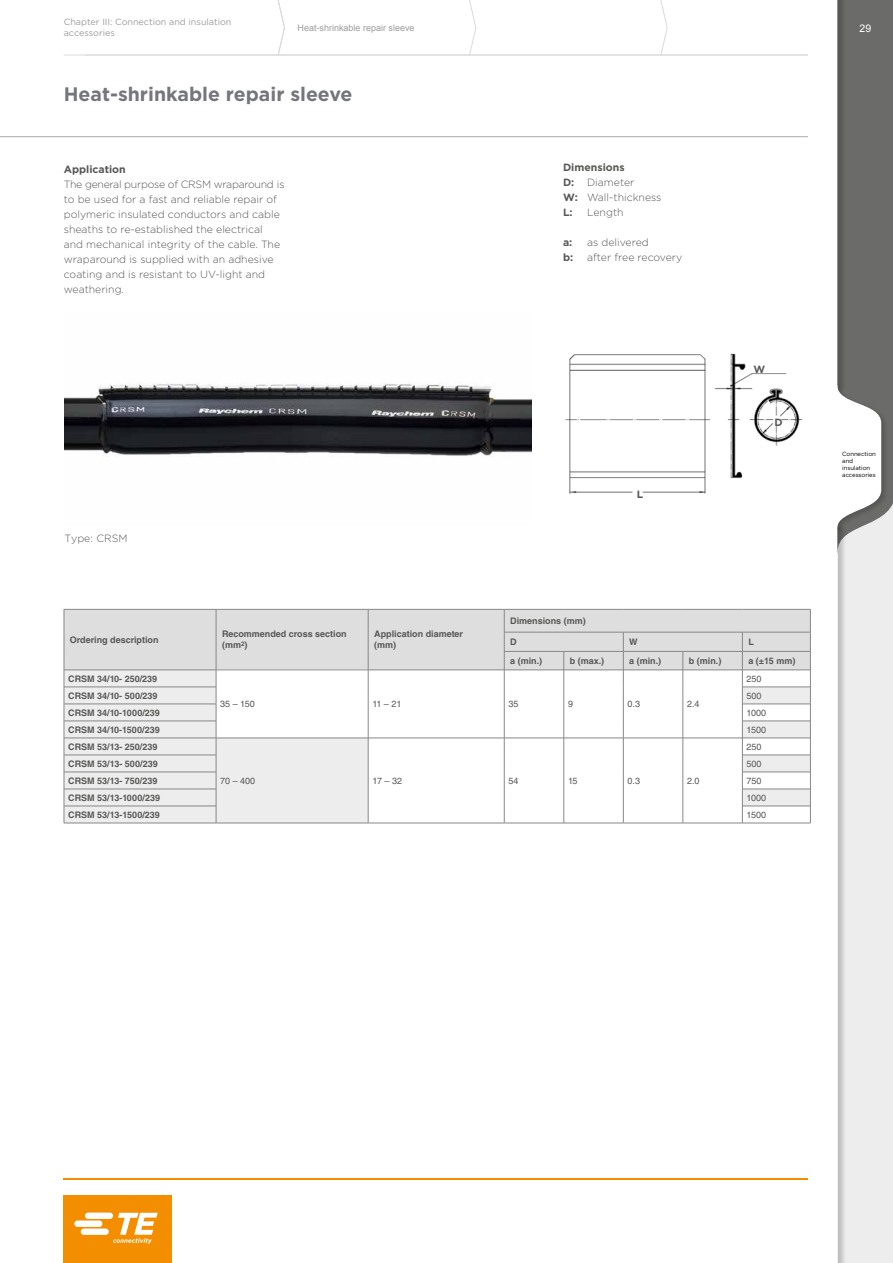
<style>
.page{position:relative;width:893px;height:1263px;background:#fff}
.page>*{position:absolute;margin:0;border:0;box-sizing:border-box;transform-origin:0 0}
.t1{font:700 19.5px "Gotham";color:#75767c}
.t2{font:300 10.5px/15px "Gotham";color:#575756}
.t3{font:700 10.5px "Gotham";color:#575756}
.t4{font:10.5px "Arial";color:#fff}
.t5{font:700 9px/10.8px "Helvetica LT Std";color:#575756}
.t6{font:9px "Helvetica LT Std";color:#575756}
.t7{font:9px/10.8px "Gotham";color:#9d9d9c}
.t8{font:9px "Arial";color:#9d9d9c}
.t9{font:6px/7.2px "Gotham";letter-spacing:-.01em;color:#000}
.s1{font-weight:700}
</style>
<div class="page">
<div style="left:838px;top:0;width:55px;height:1103px;background:#ededed"></div>
<svg style="left:838px;top:0;width:55px;height:536px;background:#878786"></svg>
<div style="left:838px;top:0;width:8px;height:394px;background:#5f5f5e"></div>
<div style="left:838px;top:523px;width:8px;height:580px;background:#000;opacity:.2"></div>
<svg style="left:469px;top:0;width:8px;height:55px"></svg>
<svg style="left:660px;top:0;width:8px;height:55px"></svg>
<hr style="left:64px;top:55px;width:744px;height:1px;background:#dadada">
<svg style="left:277px;top:0;width:8px;height:55px"></svg>
<hr style="left:64px;top:1178px;width:744px;height:1px;background:#f28e00">
<div style="left:64px;top:1195px;width:108px;height:68px;background:#f28e00"></div>
<svg style="left:74px;top:1212px;width:84px;height:32px"></svg>
<div style="left:838px;top:935px;width:55px;height:328px;background:#ededed"></div>
<div style="left:838px;top:935px;width:8px;height:328px;background:#000;opacity:.2"></div>
<hr style="left:0;top:136px;width:808px;height:1px;background:#acabab">
<img style="left:64px;top:383px;width:468px;height:73px">
<img style="left:565px;top:353px;width:238px;height:141px">
<div style="left:65px;top:610px;width:745px;height:60px;background:#dedede"></div>
<div style="left:65px;top:671px;width:303px;height:152px;background:#ededed"></div>
<div style="left:216px;top:670px;width:152px;height:68px;background:#fff"></div>
<svg style="left:369px;top:671px;width:441px;height:152px"></svg>
<hr style="left:64px;top:609px;width:152px;height:1px;background:#878787">
<hr style="left:216px;top:609px;width:152px;height:1px;background:#878787">
<hr style="left:368px;top:609px;width:136px;height:1px;background:#878787">
<hr style="left:504px;top:609px;width:60px;height:1px;background:#878787">
<hr style="left:564px;top:609px;width:59px;height:1px;background:#878787">
<hr style="left:623px;top:609px;width:60px;height:1px;background:#878787">
<hr style="left:683px;top:609px;width:59px;height:1px;background:#878787">
<hr style="left:742px;top:609px;width:69px;height:1px;background:#878787">
<hr style="left:504px;top:632px;width:60px;height:1px;background:#878787">
<hr style="left:564px;top:632px;width:59px;height:1px;background:#878787">
<hr style="left:623px;top:632px;width:60px;height:1px;background:#878787">
<hr style="left:683px;top:632px;width:59px;height:1px;background:#878787">
<hr style="left:742px;top:632px;width:69px;height:1px;background:#878787">
<hr style="left:504px;top:651px;width:60px;height:1px;background:#878787">
<hr style="left:564px;top:651px;width:59px;height:1px;background:#878787">
<hr style="left:623px;top:651px;width:60px;height:1px;background:#878787">
<hr style="left:683px;top:651px;width:59px;height:1px;background:#878787">
<hr style="left:742px;top:651px;width:69px;height:1px;background:#878787">
<hr style="left:64px;top:806px;width:152px;height:1px;background:#878787">
<hr style="left:742px;top:806px;width:68px;height:1px;background:#878787">
<hr style="left:64px;top:670px;width:152px;height:1px;background:#878787">
<hr style="left:216px;top:670px;width:152px;height:1px;background:#878787">
<hr style="left:368px;top:670px;width:136px;height:1px;background:#878787">
<hr style="left:504px;top:670px;width:60px;height:1px;background:#878787">
<hr style="left:564px;top:670px;width:59px;height:1px;background:#878787">
<hr style="left:623px;top:670px;width:60px;height:1px;background:#878787">
<hr style="left:683px;top:670px;width:59px;height:1px;background:#878787">
<hr style="left:742px;top:670px;width:68px;height:1px;background:#878787">
<hr style="left:64px;top:687px;width:152px;height:1px;background:#878787">
<hr style="left:742px;top:687px;width:68px;height:1px;background:#878787">
<hr style="left:64px;top:704px;width:152px;height:1px;background:#878787">
<hr style="left:742px;top:704px;width:68px;height:1px;background:#878787">
<hr style="left:64px;top:738px;width:152px;height:1px;background:#878787">
<hr style="left:216px;top:738px;width:152px;height:1px;background:#878787">
<hr style="left:368px;top:738px;width:136px;height:1px;background:#878787">
<hr style="left:504px;top:738px;width:60px;height:1px;background:#878787">
<hr style="left:564px;top:738px;width:59px;height:1px;background:#878787">
<hr style="left:623px;top:738px;width:60px;height:1px;background:#878787">
<hr style="left:683px;top:738px;width:59px;height:1px;background:#878787">
<hr style="left:742px;top:738px;width:68px;height:1px;background:#878787">
<hr style="left:64px;top:755px;width:152px;height:1px;background:#878787">
<hr style="left:742px;top:755px;width:68px;height:1px;background:#878787">
<hr style="left:64px;top:772px;width:152px;height:1px;background:#878787">
<hr style="left:742px;top:772px;width:68px;height:1px;background:#878787">
<hr style="left:64px;top:789px;width:152px;height:1px;background:#878787">
<svg style="left:64px;top:610px;width:1px;height:213px"></svg>
<svg style="left:216px;top:609px;width:1px;height:214px"></svg>
<hr style="left:742px;top:789px;width:68px;height:1px;background:#878787">
<svg style="left:742px;top:632px;width:1px;height:191px"></svg>
<svg style="left:368px;top:609px;width:1px;height:214px"></svg>
<svg style="left:504px;top:609px;width:1px;height:214px"></svg>
<svg style="left:563px;top:652px;width:1px;height:171px"></svg>
<svg style="left:623px;top:632px;width:1px;height:191px"></svg>
<svg style="left:683px;top:652px;width:1px;height:171px"></svg>
<svg style="left:810px;top:609px;width:1px;height:214px"></svg>
<hr style="left:64px;top:721px;width:152px;height:1px;background:#878787">
<hr style="left:742px;top:721px;width:68px;height:1px;background:#878787">
<hr style="left:64px;top:823px;width:152px;height:1px;background:#878787">
<hr style="left:216px;top:823px;width:152px;height:1px;background:#878787">
<hr style="left:368px;top:823px;width:136px;height:1px;background:#878787">
<hr style="left:504px;top:823px;width:60px;height:1px;background:#878787">
<hr style="left:564px;top:823px;width:59px;height:1px;background:#878787">
<hr style="left:623px;top:823px;width:60px;height:1px;background:#878787">
<hr style="left:683px;top:823px;width:59px;height:1px;background:#878787">
<hr style="left:742px;top:823px;width:68px;height:1px;background:#878787">
<p class="t7" style="left:64px;top:17px;width:169px">Chapter III: Connection and insulation accessories</p>
<p class="t8" style="left:298px;top:22px;width:119px">Heat-shrinkable repair sleeve</p>
<h1 class="t1" style="left:64px;top:81px;width:290px">Heat-shrinkable repair sleeve</h1>
<p class="t3" style="left:64px;top:163px;width:64px">Application</p>
<p class="t2" style="left:64px;top:177px;width:222px">The general purpose of CRSM wraparound is to be used for a fast and reliable repair of polymeric insulated conductors and cable sheaths to re-established the electrical and mechanical integrity of the cable. The wraparound is supplied with an adhesive coating and is resistant to UV-light and weathering.</p>
<p class="t2" style="left:64px;top:531px;width:65px">Type: CRSM</p>
<p class="t5" style="left:70px;top:634px;width:90px">Ordering description</p>
<p class="t5" style="left:222px;top:629px;width:126px">Recommended cross section (mm<sup>2</sup>)</p>
<p class="t5" style="left:374px;top:629px;width:90px">Application diameter (mm)</p>
<p class="t5" style="left:68px;top:673px;width:91px">CRSM 34/10- 250/239</p>
<p class="t2" style="left:563px;top:160px;width:100px"><span class="s1">Dimensions<br>D:</span> Diameter<br><span class="s1">W:</span> Wall-thickness<br><span class="s1">L:</span></p>
<p class="t2" style="left:587px;top:205px;width:38px">Length</p>
<p class="t3" style="left:563px;top:235px;width:11px">a:</p>
<p class="t2" style="left:587px;top:235px;width:63px">as delivered</p>
<p class="t3" style="left:563px;top:250px;width:12px">b:</p>
<p class="t2" style="left:587px;top:250px;width:97px">after free recovery</p>
<p class="t3" style="left:637px;top:487px;width:8px">L</p>
<p class="t3" style="left:753px;top:362px;width:13px">W</p>
<p class="t3" style="left:775px;top:415px;width:10px">D</p>
<p class="t5" style="left:510px;top:615px;width:77px">Dimensions (mm)</p>
<p class="t5" style="left:510px;top:636px;width:8px">D</p>
<p class="t5" style="left:629px;top:636px;width:10px">W</p>
<p class="t5" style="left:748px;top:636px;width:7px">L</p>
<p class="t5" style="left:510px;top:655px;width:34px">a (min.)</p>
<p class="t5" style="left:570px;top:655px;width:36px">b (max.)</p>
<p class="t5" style="left:629px;top:655px;width:34px">a (min.)</p>
<p class="t5" style="left:689px;top:655px;width:34px">b (min.)</p>
<p class="t5" style="left:748px;top:655px;width:48px">a (±15 mm)</p>
<p class="t6" style="left:747px;top:673px;width:17px">250</p>
<p class="t5" style="left:68px;top:690px;width:91px">CRSM 34/10- 500/239</p>
<p class="t6" style="left:747px;top:690px;width:17px">500</p>
<p class="t5" style="left:68px;top:707px;width:93px">CRSM 34/10-1000/239</p>
<p class="t6" style="left:747px;top:707px;width:21px">1000</p>
<p class="t5" style="left:68px;top:724px;width:93px">CRSM 34/10-1500/239</p>
<p class="t6" style="left:747px;top:724px;width:21px">1500</p>
<p class="t5" style="left:68px;top:741px;width:91px">CRSM 53/13- 250/239</p>
<p class="t6" style="left:220px;top:775px;width:37px">70 – 400</p>
<p class="t6" style="left:372px;top:775px;width:31px">17 – 32</p>
<p class="t6" style="left:508px;top:775px;width:12px">54</p>
<p class="t6" style="left:568px;top:775px;width:11px">15</p>
<p class="t6" style="left:627px;top:775px;width:14px">0.3</p>
<p class="t6" style="left:687px;top:775px;width:14px">2.0</p>
<p class="t6" style="left:220px;top:699px;width:36px">35 – 150</p>
<p class="t6" style="left:372px;top:699px;width:30px">11 – 21</p>
<p class="t6" style="left:508px;top:699px;width:12px">35</p>
<p class="t6" style="left:568px;top:699px;width:7px">9</p>
<p class="t6" style="left:627px;top:699px;width:14px">0.3</p>
<p class="t6" style="left:687px;top:699px;width:14px">2.4</p>
<p class="t6" style="left:747px;top:741px;width:17px">250</p>
<p class="t5" style="left:68px;top:758px;width:91px">CRSM 53/13- 500/239</p>
<p class="t6" style="left:747px;top:758px;width:17px">500</p>
<p class="t5" style="left:68px;top:775px;width:91px">CRSM 53/13- 750/239</p>
<p class="t6" style="left:747px;top:775px;width:17px">750</p>
<p class="t5" style="left:68px;top:792px;width:93px">CRSM 53/13-1000/239</p>
<p class="t6" style="left:747px;top:792px;width:21px">1000</p>
<p class="t5" style="left:68px;top:809px;width:93px">CRSM 53/13-1500/239</p>
<p class="t6" style="left:747px;top:809px;width:21px">1500</p>
<p class="t4" style="left:859px;top:21px;width:13px">29</p>
<p class="t9" style="left:842px;top:450px;width:35px">Connection and insulation accessories</p>
</div>
